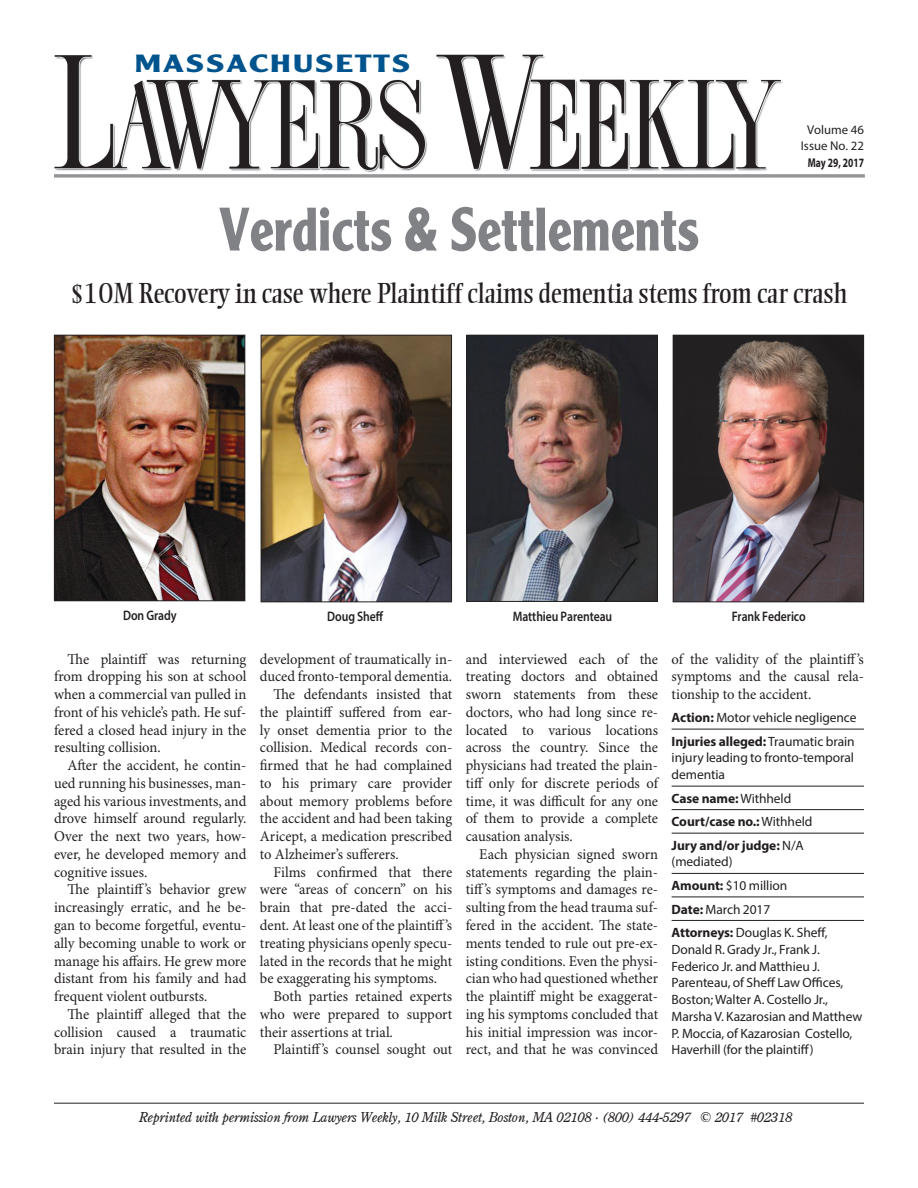
<style>
.page{position:relative;width:918px;height:1188px;background:#fff}
.page>*{position:absolute;margin:0;border:0;box-sizing:border-box;transform-origin:0 0}
.Standing_Hed{font:700 60px "Clearface Gothic LH";letter-spacing:.005em;color:#808285;scale:.85 1}
.VShead{font:28.5px "Ellington";letter-spacing:-.005em;color:#231f20;scale:.9 1}
.t1{font:700 24.45px "Clearface Gothic LH";letter-spacing:.06em;color:#00548e;scale:1.39 1}
.t2{font:15px/17.7px "Minion Pro";color:#231f20;text-align:justify}
.CUTLINE{font:600 13.8px "Myriad Pro";letter-spacing:-.005em;color:#231f20;scale:.85 1}
.VSinfo_box{font:13.5px/16.8px "Myriad Pro";letter-spacing:-.005em;color:#231f20;text-align:justify}
.t3{font:italic 13.5px "Century Old Style";letter-spacing:-.01em;color:#231f20}
.VSinfo_box-2{font:700 13.5px/16.8px "Myriad Pro";letter-spacing:-.005em;color:#231f20}
.t4{font:12.75px/16.5px "Myriad Pro";color:#231f20;text-align:center}
.t5{font:700 12.75px "Myriad Pro";color:#231f20;scale:.75 1}
.s1{font-family:"Helvetica Neue";font-weight:900;font-stretch:condensed}
.s2{font-weight:700}
.s3{font-weight:400}
</style>
<div class="page">
<hr style="left:672px;top:729px;width:192px;height:1px;background:#231f20">
<hr style="left:672px;top:786px;width:192px;height:1px;background:#231f20">
<hr style="left:672px;top:809px;width:192px;height:1px;background:#231f20">
<hr style="left:672px;top:833px;width:192px;height:1px;background:#231f20">
<hr style="left:672px;top:873px;width:192px;height:1px;background:#231f20">
<hr style="left:672px;top:897px;width:192px;height:1px;background:#231f20">
<hr style="left:672px;top:920px;width:192px;height:1px;background:#231f20">
<img style="left:55px;top:54px;width:728px;height:118px">
<hr style="left:54px;top:174px;width:811px;height:3px;background:#939598">
<hr style="left:54px;top:1103px;width:810px;height:1px;background:#231f20">
<img style="left:263px;top:337px;width:187px;height:263px">
<div style="left:261px;top:335px;width:191px;height:267px;border:1px solid #231f20"></div>
<img style="left:56px;top:337px;width:187px;height:262px">
<div style="left:54px;top:335px;width:191px;height:266px;border:1px solid #231f20"></div>
<img style="left:469px;top:337px;width:187px;height:263px">
<div style="left:467px;top:335px;width:191px;height:267px;border:1px solid #231f20"></div>
<img style="left:675px;top:337px;width:187px;height:263px">
<div style="left:673px;top:335px;width:191px;height:267px;border:1px solid #231f20"></div>
<p class="t1" style="left:135px;top:50px;width:200px">MASSACHUSETTS</p>
<p class="Standing_Hed" style="left:219px;top:194px;width:566px">Verdicts <span class="s1">&amp;</span> Settlements</p>
<p class="t4" style="left:801px;top:121px;width:65px">Volume 46<br>Issue No. 22</p>
<p class="t5" style="left:808px;top:154px;width:77px">May 29, 2017</p>
<p class="VShead" style="left:71px;top:277px;width:864px">$10M Recovery in case where Plaintiff claims dementia stems from car crash</p>
<p class="CUTLINE" style="left:123px;top:607px;width:65px">Don Grady</p>
<p class="CUTLINE" style="left:327px;top:608px;width:67px">Doug Sheff</p>
<p class="CUTLINE" style="left:513px;top:608px;width:119px">Matthieu Parenteau</p>
<p class="CUTLINE" style="left:732px;top:608px;width:89px">Frank Federico</p>
<p class="t2" style="left:54px;top:651px;width:194px;text-indent:14px">The plaintiff was returning from dropping his son at school when a commercial van pulled in front of his vehicle’s path. He suf&shy;fered a closed head injury in the resulting collision.</p>
<p class="t2" style="left:54px;top:757px;width:194px;text-indent:14px">After the accident, he contin&shy;ued running his businesses, man&shy;aged his various investments, and drove himself around regularly.<br>Over the next two years, how&shy;ever, he developed memory and cognitive issues.</p>
<p class="t2" style="left:54px;top:881px;width:194px;text-indent:14px">The plaintiff’s behavior grew increasingly erratic, and he be&shy;gan to become forgetful, eventu&shy;ally becoming unable to work or manage his affairs. He grew more distant from his family and had frequent violent outbursts.</p>
<p class="t2" style="left:54px;top:1006px;width:194px;text-indent:14px">The plaintiff alleged that the collision caused a traumatic brain injury that resulted in the</p>
<p class="t2" style="left:260px;top:651px;width:194px">development of traumatically in&shy;duced fronto-temporal dementia.</p>
<p class="t2" style="left:260px;top:686px;width:194px;text-indent:14px">The defendants insisted that the plaintiff suffered from ear&shy;ly onset dementia prior to the collision. Medical records con&shy;firmed that he had complained to his primary care provider about memory problems before the accident and had been taking Aricept, a medication prescribed to Alzheimer’s sufferers.</p>
<p class="t2" style="left:260px;top:864px;width:194px;text-indent:14px">Films confirmed that there were “areas of concern” on his brain that pre-dated the acci&shy;dent. At least one of the plaintiff’s treating physicians openly specu&shy;lated in the records that he might be exaggerating his symptoms.</p>
<p class="t2" style="left:260px;top:988px;width:194px;text-indent:14px">Both parties retained experts who were prepared to support their assertions at trial.</p>
<p class="t2" style="left:273px;top:1041px;width:180px">Plaintiff’s counsel sought out</p>
<p class="t2" style="left:466px;top:651px;width:194px">and interviewed each of the treating doctors and obtained sworn statements from these doctors, who had long since re&shy;located to various locations across the country. Since the physicians had treated the plain&shy;tiff only for discrete periods of time, it was difficult for any one of them to provide a complete causation analysis.</p>
<p class="t2" style="left:466px;top:846px;width:194px;text-indent:14px">Each physician signed sworn statements regarding the plain&shy;tiff’s symptoms and damages re&shy;sulting from the head trauma suf&shy;fered in the accident. The state&shy;ments tended to rule out pre-ex&shy;isting conditions. Even the physi&shy;cian who had questioned whether the plaintiff might be exaggerat&shy;ing his symptoms concluded that his initial impression was incor&shy;rect, and that he was convinced</p>
<p class="t2" style="left:672px;top:651px;width:194px">of the validity of the plaintiff’s symptoms and the causal rela&shy;tionship to the accident.</p>
<p class="VSinfo_box" style="left:672px;top:709px;width:187px"><span class="s2">Action:</span> Motor vehicle negligence</p>
<p class="VSinfo_box" style="left:672px;top:733px;width:185px"><span class="s2">Injuries alleged:</span> Traumatic brain injury leading to fronto-temporal dementia</p>
<p class="VSinfo_box-2" style="left:672px;top:789px;width:121px">Case name: <span class="s3">Withheld</span></p>
<p class="VSinfo_box-2" style="left:672px;top:813px;width:142px">Court/case no.: <span class="s3">Withheld</span></p>
<p class="VSinfo_box-2" style="left:672px;top:836px;width:134px">Jury and/or judge: <span class="s3">N/A (mediated)</span></p>
<p class="VSinfo_box" style="left:672px;top:877px;width:117px"><span class="s2">Amount:</span> $10 million</p>
<p class="VSinfo_box" style="left:672px;top:900px;width:100px"><span class="s2">Date:</span> March 2017</p>
<p class="VSinfo_box" style="left:672px;top:924px;width:192px;text-align:left"><span class="s2">Attorneys:</span> Douglas K. Sheff,<br>Donald R. Grady Jr., Frank J.<br>Federico Jr. and Matthieu J.<br>Parenteau, of Sheff Law Offices,<br>Boston; Walter A. Costello Jr.,<br>Marsha V. Kazarosian and Matthew<br>P. Moccia, of Kazarosian Costello,<br>Haverhill (for the plaintiff)</p>
<p class="t3" style="left:139px;top:1108px;width:654px">Reprinted with permission from Lawyers Weekly, 10 Milk Street, Boston, MA 02108 • (800) 444-5297 © 2017 #02318</p>
</div>
